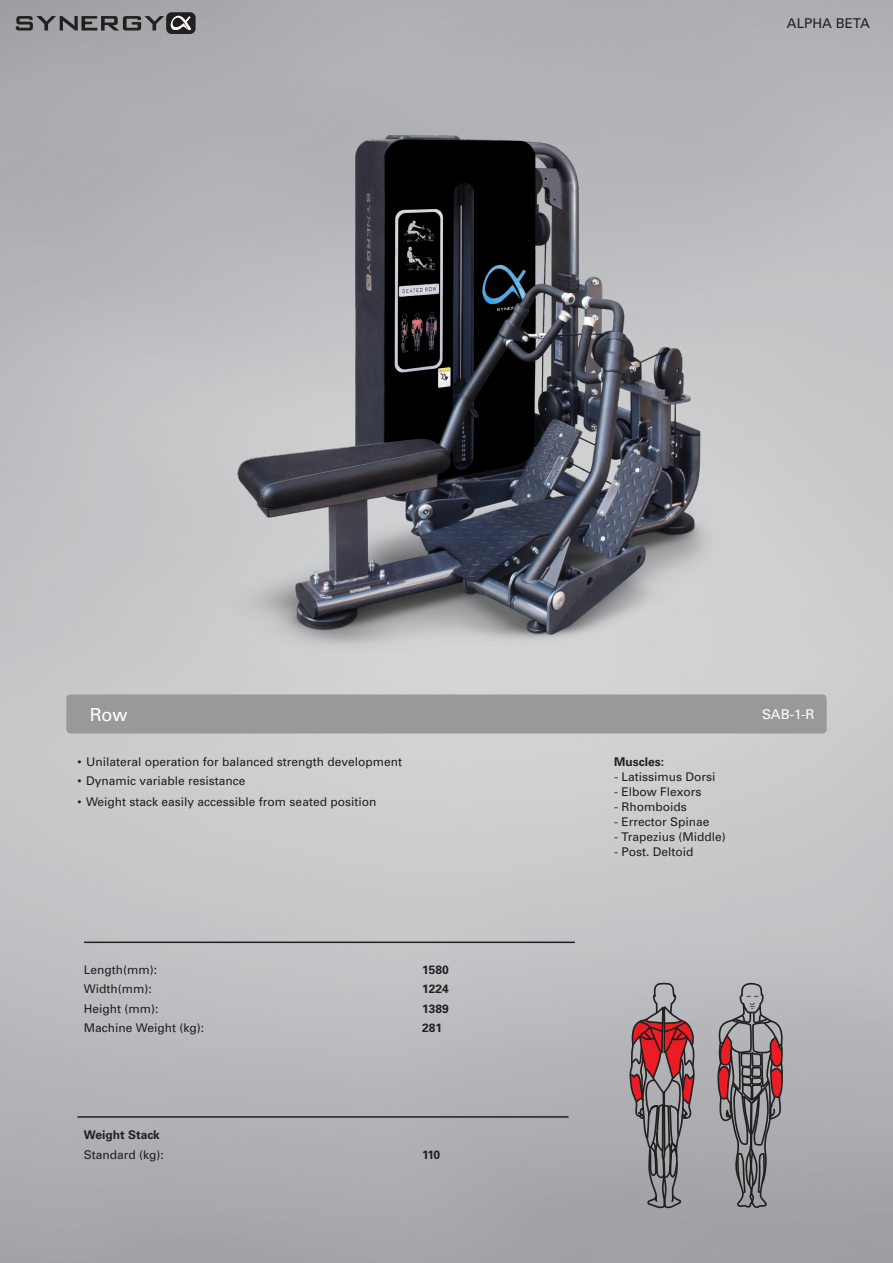
<style>
.page{position:relative;width:893px;height:1263px;background:#fff}
.page>*{position:absolute;margin:0;border:0;box-sizing:border-box;transform-origin:0 0}
.t1{font:18px "Univers LT Std";color:#fff}
.t2{font:13.5px "Univers LT Std";color:#231f20}
.t3{font:13.5px "Univers LT Std";color:#fff}
.t4{font:12px "Univers";color:#231f20}
.t5{font:700 12px "Univers LT Std";color:#231f20}
</style>
<div class="page">
<svg style="left:16px;top:12px;width:180px;height:22px;background:#78777a"></svg>
<div style="left:66px;top:694px;width:761px;height:39px;background:#989999;border-radius:4px"></div>
<svg style="left:629px;top:981px;width:68px;height:229px;background:#977e82"></svg>
<svg style="left:717px;top:980px;width:68px;height:228px;background:#918689"></svg>
<hr style="left:84px;top:941px;width:491px;height:2px;background:#231f20">
<hr style="left:78px;top:1116px;width:490px;height:2px;background:#231f20">
<img style="left:206px;top:115px;width:524px;height:538px">
<p class="t2" style="left:787px;top:16px;width:84px">ALPHA BETA</p>
<p class="t1" style="left:90px;top:703px;width:39px">Row</p>
<p class="t3" style="left:762px;top:706px;width:54px">SAB-1-R</p>
<p class="t4" style="left:78px;top:755px;width:326px">• Unilateral operation for balanced strength development</p>
<p class="t4" style="left:78px;top:774px;width:169px">• Dynamic variable resistance</p>
<p class="t4" style="left:78px;top:794px;width:300px">• Weight stack easily accessible from seated position</p>
<p class="t5" style="left:614px;top:755px;width:52px">Muscles:</p>
<p class="t4" style="left:614px;top:770px;width:103px">- Latissimus Dorsi</p>
<p class="t4" style="left:614px;top:785px;width:89px">- Elbow Flexors</p>
<p class="t4" style="left:614px;top:800px;width:74px">- Rhomboids</p>
<p class="t4" style="left:614px;top:815px;width:97px">- Errector Spinae</p>
<p class="t4" style="left:614px;top:830px;width:113px">- Trapezius (Middle)</p>
<p class="t4" style="left:614px;top:845px;width:81px">- Post. Deltoid</p>
<p class="t4" style="left:84px;top:962px;width:75px">Length(mm):</p>
<p class="t4" style="left:84px;top:982px;width:69px">Width(mm):</p>
<p class="t4" style="left:84px;top:1001px;width:76px">Height (mm):</p>
<p class="t4" style="left:84px;top:1021px;width:122px">Machine Weight (kg):</p>
<p class="t5" style="left:84px;top:1128px;width:77px">Weight Stack</p>
<p class="t4" style="left:84px;top:1147px;width:82px">Standard (kg):</p>
<p class="t5" style="left:422px;top:962px;width:28px">1580</p>
<p class="t5" style="left:422px;top:982px;width:28px">1224</p>
<p class="t5" style="left:422px;top:1001px;width:28px">1389</p>
<p class="t5" style="left:422px;top:1021px;width:22px">281</p>
<p class="t5" style="left:422px;top:1147px;width:20px">110</p>
</div>
